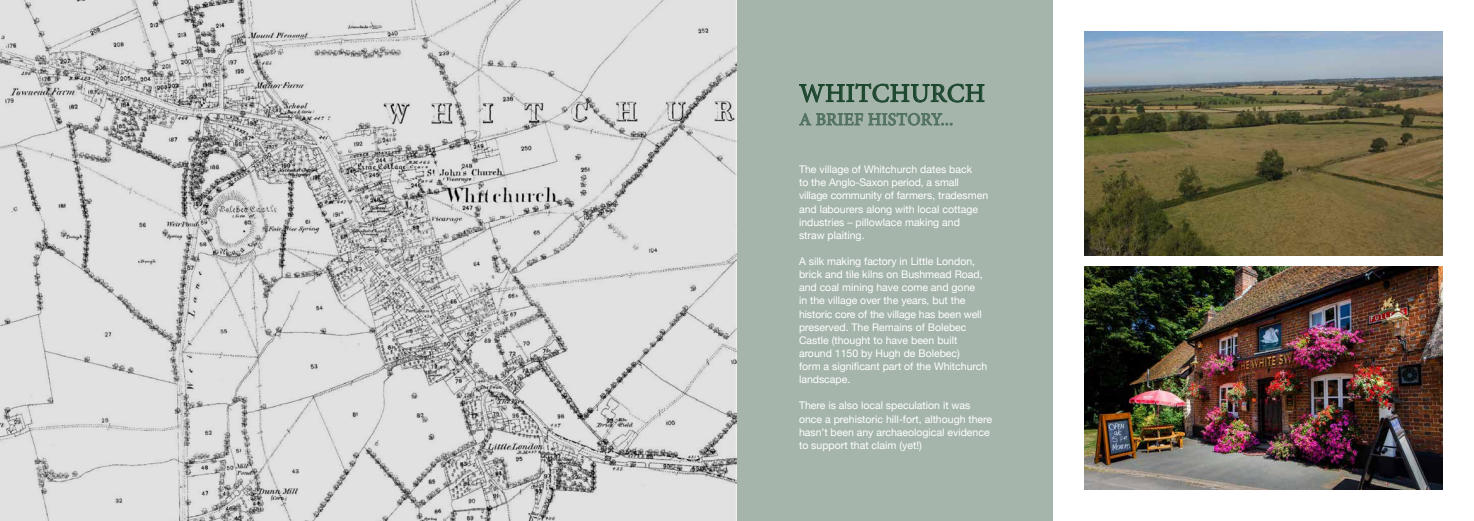
<style>
.page{position:relative;width:1474px;height:521px;background:#fff}
.page>*{position:absolute;margin:0;border:0;box-sizing:border-box;transform-origin:0 0}
.t1{font:26.25px "Minion Pro";letter-spacing:.02em;color:#1c462e}
.t2{font:17.5px "Minion Pro";letter-spacing:.02em;color:#1c462e}
.t3{font:10.5px/13.1px "Helvetica Neue";color:#fff}
</style>
<div class="page">
<img style="left:0;top:0;width:737px;height:521px">
<div style="left:737px;top:0;width:315px;height:521px;background:#a5b5ac"></div>
<img style="left:1084px;top:32px;width:358px;height:224px">
<img style="left:1084px;top:266px;width:358px;height:223px">
<svg style="left:799px;top:83px;width:185px;height:19px"></svg>
<svg style="left:799px;top:113px;width:153px;height:13px"></svg>
<h1 class="t1" style="left:799px;top:76px;width:187px">WHITCHURCH</h1>
<h2 class="t2" style="left:799px;top:108px;width:156px">A BRIEF HISTORY...</h2>
<p class="t3" style="left:799px;top:163px;width:191px">The village of Whitchurch dates back<br>to the Anglo-Saxon period, a small village community of farmers, tradesmen and labourers along with local cottage industries – pillowlace making and straw plaiting.</p>
<p class="t3" style="left:799px;top:255px;width:190px">A silk making factory in Little London, brick and tile kilns on Bushmead Road, and coal mining have come and gone<br>in the village over the years, but the historic core of the village has been well preserved. The Remains of Bolebec Castle (thought to have been built around 1150 by Hugh de Bolebec)<br>form a significant part of the Whitchurch landscape.</p>
<p class="t3" style="left:799px;top:400px;width:195px">There is also local speculation it was once a prehistoric hill-fort, although there hasn’t been any archaeological evidence to support that claim (yet!)</p>
</div>
